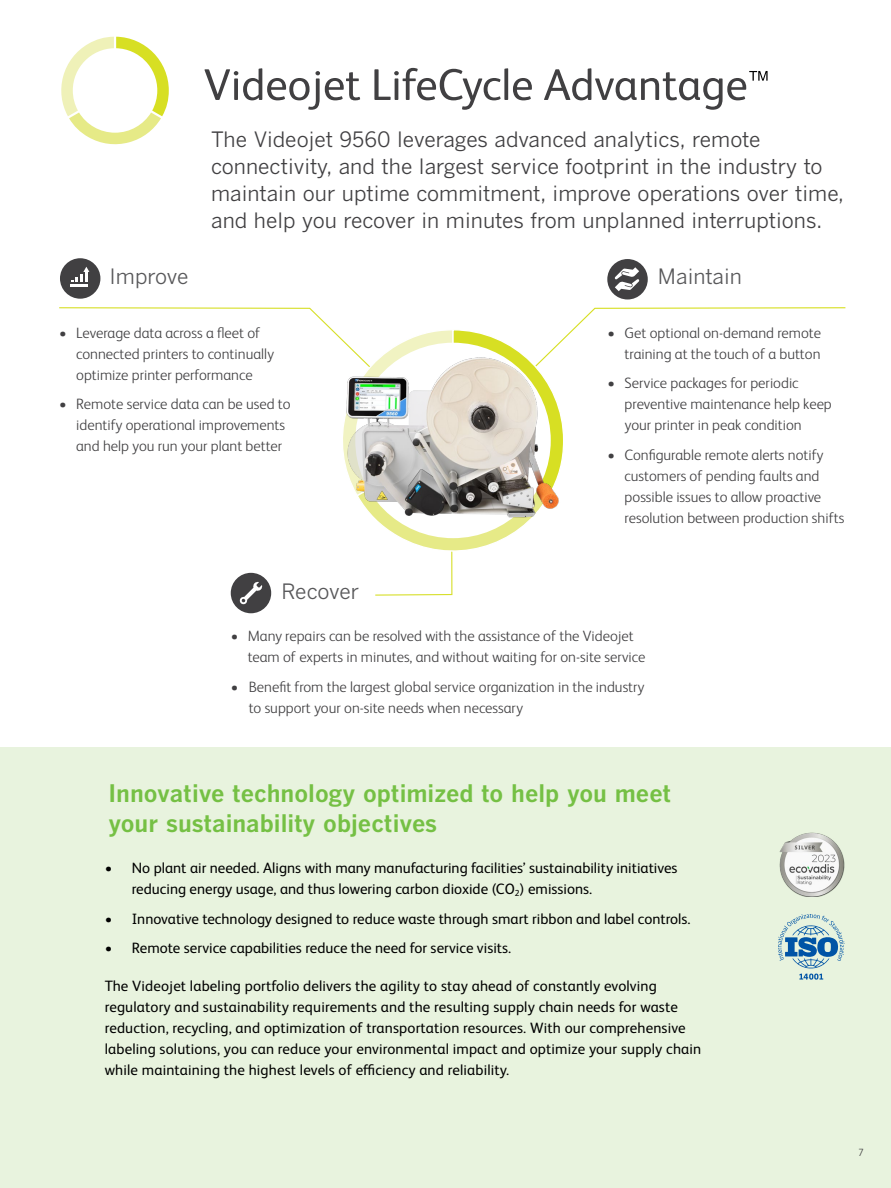
<style>
.page{position:relative;width:891px;height:1188px;background:#fff}
.page>*{position:absolute;margin:0;border:0;box-sizing:border-box;transform-origin:0 0}
.t1{font:700 24px/30px "Benton Gothic";color:#75c044}
.t2{font:21px/27px "Benton Gothic";color:#414042}
.t3{font:21px "Benton Gothic";color:#58585a}
.t4{font:15px/21px "FS Albert Pro";letter-spacing:.005em;color:#000}
.t5{font:300 15px/21px "FS Albert Pro";color:#414042}
.t6{font:300 10.5px "FS Albert Pro";color:#414042}
</style>
<div class="page">
<div style="left:0;top:747px;width:891px;height:441px;background:#e8f3de"></div>
<div style="left:60px;top:258px;width:40px;height:41px;background:#414042;border-radius:50%"></div>
<hr style="left:71px;top:284px;width:17px;height:3px;background:#fff">
<svg style="left:71px;top:267px;width:18px;height:15px"></svg>
<div style="left:607px;top:259px;width:41px;height:41px;background:#414042;border-radius:50%"></div>
<svg style="left:615px;top:267px;width:24px;height:24px"></svg>
<div style="left:231px;top:573px;width:40px;height:40px;background:#414042;border-radius:50%"></div>
<img style="left:779px;top:832px;width:66px;height:65px">
<svg style="left:778px;top:915px;width:67px;height:65px"></svg>
<svg style="left:59px;top:307px;width:787px;height:298px"></svg>
<img style="left:325px;top:342px;width:257px;height:207px">
<svg style="left:61px;top:37px;width:108px;height:107px"></svg>
<svg style="left:204px;top:68px;width:156px;height:42px"></svg>
<svg style="left:374px;top:68px;width:158px;height:42px"></svg>
<svg style="left:544px;top:68px;width:224px;height:42px"></svg>
<p class="t2" style="left:211px;top:127px;width:634px">The Videojet 9560 leverages advanced analytics, remote connectivity, and the largest service footprint in the industry to maintain our uptime commitment, improve operations over time, and help you recover in minutes from unplanned interruptions.</p>
<h2 class="t3" style="left:110px;top:265px;width:81px">Improve</h2>
<h2 class="t3" style="left:658px;top:265px;width:86px">Maintain</h2>
<p class="t5" style="left:76px;top:321px;width:199px;text-indent:-17px">• Leverage data across a fleet of connected printers to continually optimize printer performance</p>
<p class="t5" style="left:76px;top:393px;width:216px;text-indent:-17px">• Remote service data can be used to identify operational improvements and help you run your plant better</p>
<h2 class="t3" style="left:281px;top:579px;width:79px">Recover</h2>
<p class="t5" style="left:608px;top:321px;width:215px;text-align:right">• Get optional on-demand remote training at the touch of a button</p>
<p class="t5" style="left:625px;top:372px;width:209px;text-indent:-17px">• Service packages for periodic preventive maintenance help keep your printer in peak condition</p>
<p class="t5" style="left:625px;top:443px;width:221px;text-indent:-17px">• Configurable remote alerts notify customers of pending faults and possible issues to allow proactive resolution between production shifts</p>
<p class="t5" style="left:248px;top:624px;width:399px;text-indent:-17px">• Many repairs can be resolved with the assistance of the Videojet team of experts in minutes, and without waiting for on-site service</p>
<p class="t5" style="left:249px;top:675px;width:397px;text-indent:-18px">• Benefit from the largest global service organization in the industry to support your on-site needs when necessary</p>
<h1 class="t1" style="left:108px;top:779px;width:564px">Innovative technology optimized to help you meet your sustainability objectives</h1>
<p class="t4" style="left:132px;top:857px;width:547px;text-indent:-27px">• No plant air needed. Aligns with many manufacturing facilities’ sustainability initiatives reducing energy usage, and thus lowering carbon dioxide (CO<sub>2</sub>) emissions.</p>
<p class="t4" style="left:105px;top:907px;width:587px">• Innovative technology designed to reduce waste through smart ribbon and label controls.</p>
<p class="t4" style="left:105px;top:937px;width:408px">• Remote service capabilities reduce the need for service visits.</p>
<p class="t4" style="left:105px;top:975px;width:598px">The Videojet labeling portfolio delivers the agility to stay ahead of constantly evolving regulatory and sustainability requirements and the resulting supply chain needs for waste reduction, recycling, and optimization of transportation resources. With our comprehensive labeling solutions, you can reduce your environmental impact and optimize your supply chain while maintaining the highest levels of efficiency and reliability.</p>
<p class="t6" style="left:858px;top:1145px;width:7px">7</p>
</div>
